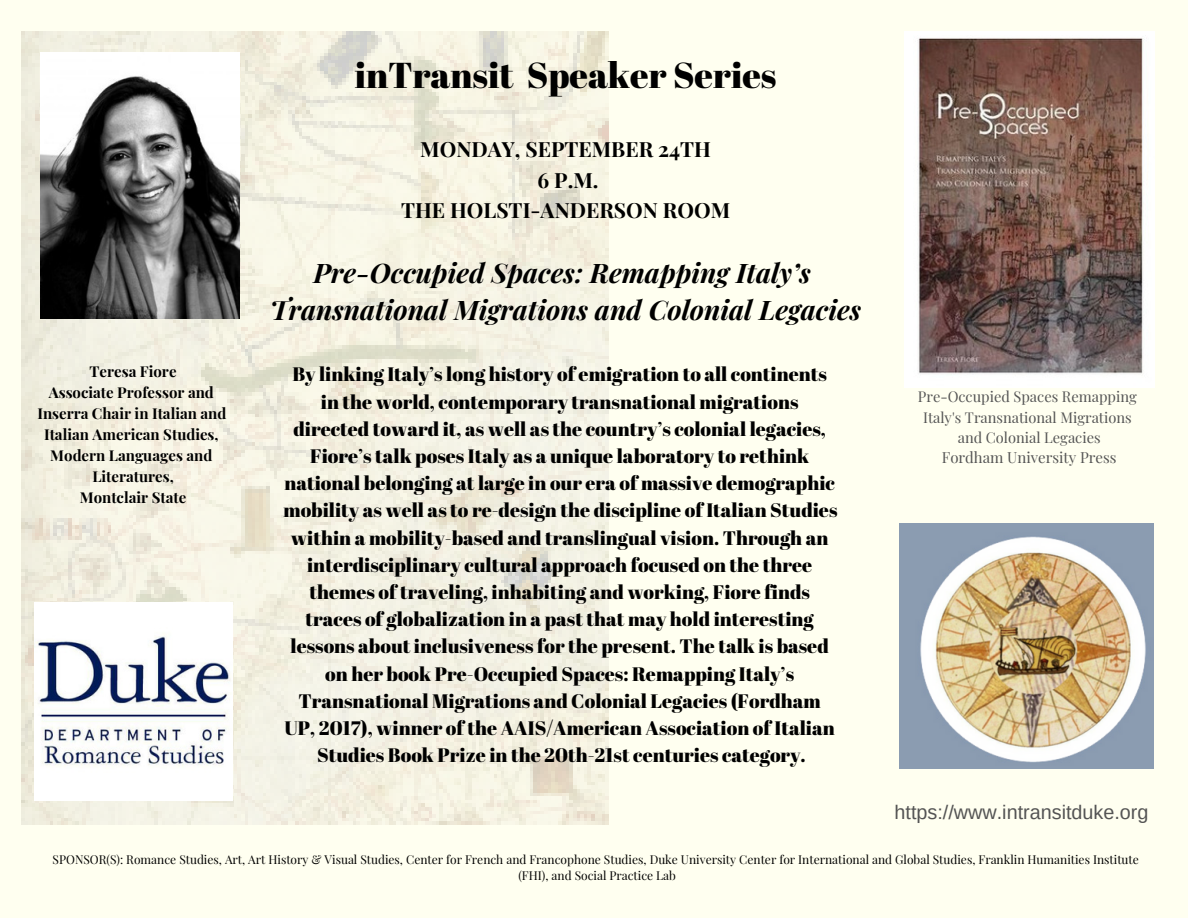
<style>
.page{position:relative;width:1188px;height:918px;background:#fffff0}
.page>*{position:absolute;margin:0;border:0;box-sizing:border-box;transform-origin:0 0}
.t1{font:36px "Abril Fatface";color:#000}
.t2{font:italic 700 27px/37.3px "Playfair Display";color:#000;text-align:center}
.t3{font:700 21px/30.3px "Playfair Display";color:#000;text-align:center}
.t4{font:19.8px "Arimo";color:#545454}
.t5{font:19.5px/27.2px "Abril Fatface";color:#000;text-align:center}
.t6{font:700 15px/20.9px "Playfair Display";color:#000;text-align:center}
.t7{font:15px "Playfair Display";color:#545454}
.t8{font:14.7px/20.2px "Playfair Display";color:#545454;text-align:center}
.t9{font:12px/16.5px "Playfair Display";color:#000;text-align:center}
</style>
<div class="page">
<img style="left:21px;top:31px;width:587px;height:793px">
<img style="left:40px;top:53px;width:200px;height:265px">
<img style="left:904px;top:31px;width:250px;height:357px">
<img style="left:900px;top:524px;width:254px;height:245px">
<img style="left:34px;top:602px;width:198px;height:198px">
<h1 class="t1" style="left:355px;top:49px;width:423px">inTransit Speaker Series</h1>
<p class="t3" style="left:401px;top:133px;width:331px">MONDAY, SEPTEMBER 24TH<br>6 P.M.<br>THE HOLSTI-ANDERSON ROOM</p>
<p class="t6" style="left:37px;top:361px;width:191px">Teresa Fiore<br>Associate Professor and<br>Inserra Chair in Italian and<br>Italian American Studies,<br>Modern Languages and<br>Literatures,<br>Montclair State</p>
<h2 class="t2" style="left:270px;top:253px;width:593px">Pre-Occupied Spaces: Remapping Italy’s<br>Transnational Migrations and Colonial Legacies</h2>
<p class="t5" style="left:283px;top:360px;width:556px">By linking Italy’s long history of emigration to all continents in the world, contemporary transnational migrations directed toward it, as well as the country’s colonial legacies, Fiore’s talk poses Italy as a unique laboratory to rethink national belonging at large in our era of massive demographic mobility as well as to re-design the discipline of Italian Studies within a mobility-based and translingual vision. Through an interdisciplinary cultural approach focused on the three themes of traveling, inhabiting and working, Fiore finds traces of globalization in a past that may hold interesting lessons about inclusiveness for the present. The talk is based on her book Pre-Occupied Spaces: Remapping Italy’s Transnational Migrations and Colonial Legacies (Fordham UP, 2017), winner of the AAIS/American Association of Italian Studies Book Prize in the 20th-21st centuries category.</p>
<p class="t8" style="left:918px;top:386px;width:220px">Pre-Occupied Spaces Remapping<br>Italy's Transnational Migrations and Colonial Legacies</p>
<p class="t7" style="left:942px;top:447px;width:176px">Fordham University Press</p>
<p class="t4" style="left:895px;top:801px;width:256px">https://www.intransitduke.org</p>
<p class="t9" style="left:53px;top:850px;width:1088px">SPONSOR(S): Romance Studies, Art, Art History &amp; Visual Studies, Center for French and Francophone Studies, Duke University Center for International and Global Studies, Franklin Humanities Institute (FHI), and Social Practice Lab</p>
</div>
